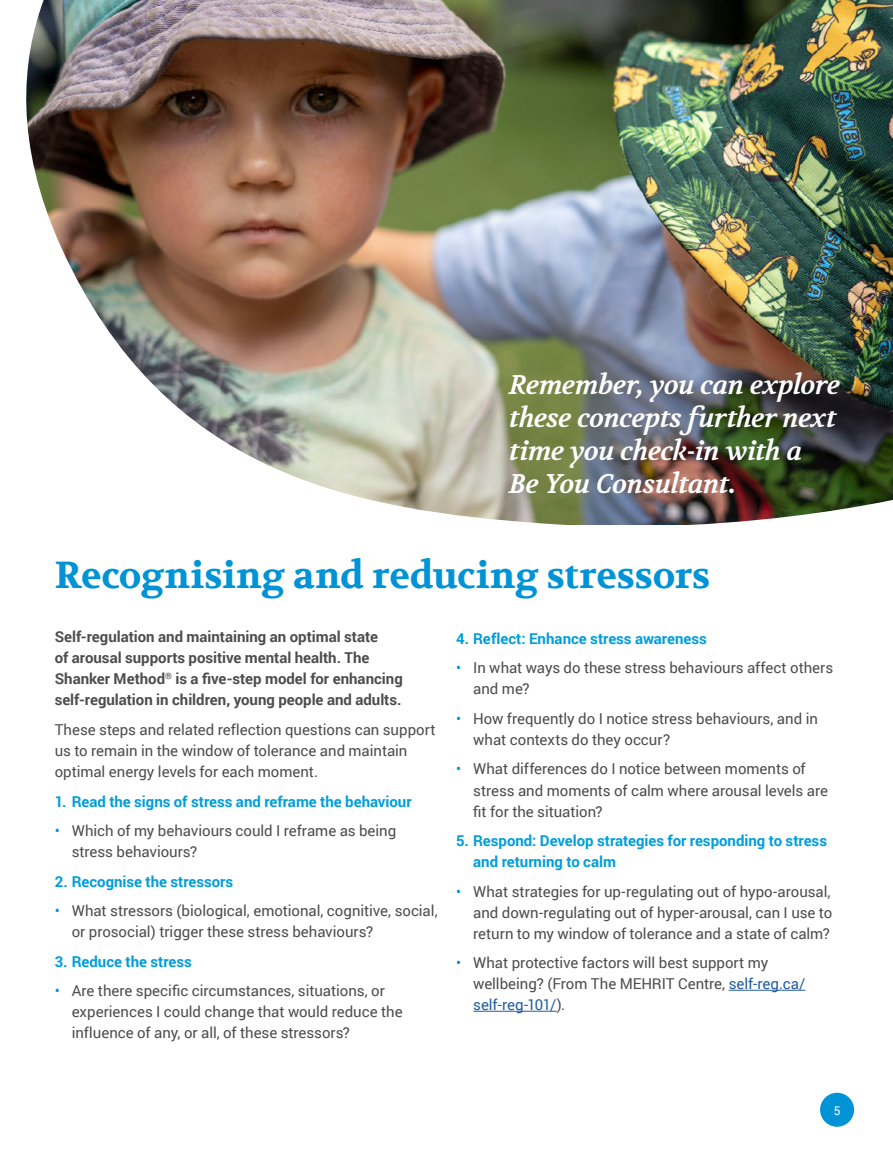
<style>
.page{position:relative;width:893px;height:1170px;background:#fff}
.page>*{position:absolute;margin:0;border:0;box-sizing:border-box;transform-origin:0 0}
.t1{font:700 37.5px "Volkhov";color:#0093d6}
.t2{font:italic 700 27px/33px "Volkhov";letter-spacing:-.02em;color:#fff}
.t3{font:15px/21px "Roboto";letter-spacing:-.005em;color:#4d4d4f}
.t4{font:700 15px/21px "Roboto";letter-spacing:-.005em;color:#009edb}
.t5{font:700 15px/21px "Roboto";color:#4d4d4f}
.t6{font:12px "Roboto";color:#fff}
.s1{color:#0093d6}
.s2{color:#215e9e}
</style>
<div class="page">
<div style="left:820px;top:1092px;width:34px;height:34px;background:#0093d6;border-radius:50%"></div>
<img style="left:26px;top:0;width:867px;height:525px">
<hr style="left:729px;top:989px;width:76px;height:1px;background:#215e9e">
<hr style="left:473px;top:1010px;width:84px;height:1px;background:#215e9e">
<h2 class="t2" style="left:509px;top:368px;width:332px">Remember, you can explore these concepts further next time you check-in with a<br>Be You Consultant.</h2>
<h1 class="t1" style="left:55px;top:553px;width:657px">Recognising and reducing stressors</h1>
<p class="t4" style="left:456px;top:627px;width:252px">4. Reflect: Enhance stress awareness</p>
<p class="t3" style="left:473px;top:657px;width:361px;text-indent:-17px"><span class="s1">•</span> In what ways do these stress behaviours affect others and me?</p>
<p class="t3" style="left:473px;top:707px;width:346px;text-indent:-17px"><span class="s1">•</span> How frequently do I notice stress behaviours, and in what contexts do they occur?</p>
<p class="t3" style="left:473px;top:758px;width:356px;text-indent:-17px"><span class="s1">•</span> What differences do I notice between moments of stress and moments of calm where arousal levels are fit for the situation?</p>
<p class="t4" style="left:473px;top:829px;width:355px;text-indent:-17px">5. Respond: Develop strategies for responding to stress and returning to calm</p>
<p class="t3" style="left:473px;top:880px;width:360px;text-align:justify;text-indent:-17px"><span class="s1">•</span> What strategies for up-regulating out of hypo-arousal, and down-regulating out of hyper-arousal, can I use to return to my window of tolerance and a state of calm?</p>
<p class="t3" style="left:473px;top:951px;width:334px;text-indent:-17px"><span class="s1">•</span> What protective factors will best support my wellbeing? (From The MEHRIT Centre, <span class="s2">self-reg.ca/ self-reg-101/</span>).</p>
<p class="t5" style="left:55px;top:626px;width:350px">Self-regulation and maintaining an optimal state<br>of arousal supports positive mental health. The Shanker Method<sup>®</sup> is a five-step model for enhancing self-regulation in children, young people and adults.</p>
<p class="t3" style="left:55px;top:718px;width:382px">These steps and related reflection questions can support us to remain in the window of tolerance and maintain optimal energy levels for each moment.</p>
<p class="t4" style="left:55px;top:790px;width:358px">1. Read the signs of stress and reframe the behaviour</p>
<p class="t3" style="left:72px;top:819px;width:326px;text-indent:-17px"><span class="s1">•</span> Which of my behaviours could I reframe as being stress behaviours?</p>
<p class="t4" style="left:55px;top:870px;width:180px">2. Recognise the stressors</p>
<p class="t3" style="left:72px;top:899px;width:367px;text-indent:-17px"><span class="s1">•</span> What stressors (biological, emotional, cognitive, social, or prosocial) trigger these stress behaviours?</p>
<p class="t4" style="left:55px;top:950px;width:139px">3. Reduce the stress</p>
<p class="t3" style="left:72px;top:979px;width:332px;text-indent:-17px"><span class="s1">•</span> Are there specific circumstances, situations, or experiences I could change that would reduce the influence of any, or all, of these stressors?</p>
<p class="t6" style="left:834px;top:1101px;width:8px">5</p>
</div>
